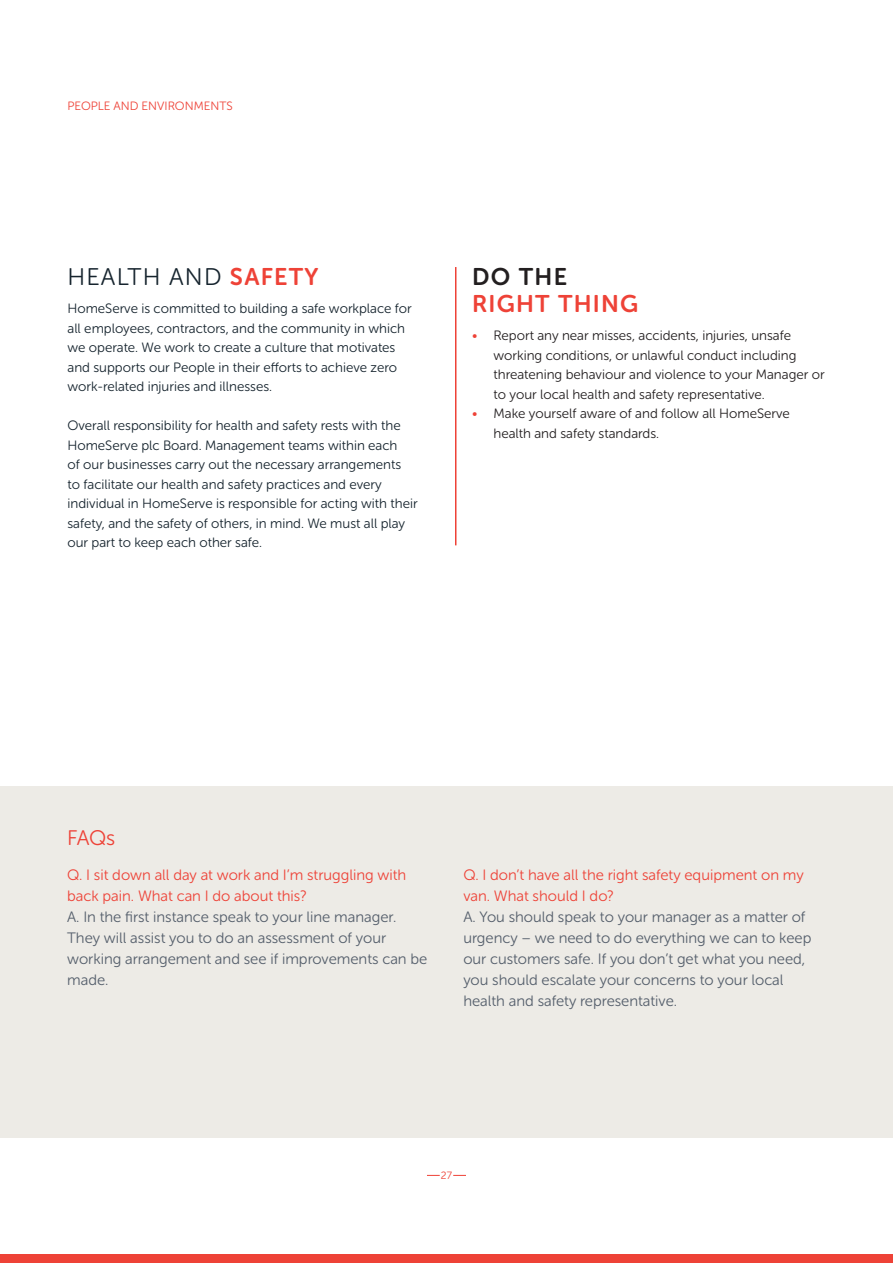
<style>
.page{position:relative;width:893px;height:1263px;background:#fff}
.page>*{position:absolute;margin:0;border:0;box-sizing:border-box;transform-origin:0 0}
.Body_Text{font:24px "Museo Sans Rounded 300";letter-spacing:.05em;color:#16242e}
.Body_Text-2{font:24px/27px "Museo Sans Rounded 700";letter-spacing:.05em;color:#ee4237}
.Subsection_Title{font:21px "Museo Sans Rounded 300";color:#ee4237}
.Body_Text-3{font:15px/21px "Museo Sans Rounded 300";color:#545e6b}
.Body_Text-4{font:15px/21px "Museo Sans Rounded 300";color:#ee4237}
.Body_Text-5{font:13.5px/19.5px "Museo Sans Rounded 300";color:#16242e}
.Body_Text-6{font:13.5px/19.5px "Museo Sans Rounded 300";color:#231f20}
.Section_Title{font:12px "Museo Sans Rounded 300";color:#ee4237}
.t1{font:10.5px "Museo Sans Rounded 300";color:#ee4237}
.s1{font-family:"Museo Sans Rounded 700";color:#ee4237}
.s2{color:#231f20}
.s3{color:#ee4237}
</style>
<div class="page">
<hr style="left:455px;top:267px;width:1px;height:278px;background:#ee4237">
<div style="left:0;top:786px;width:893px;height:352px;background:#edebe6"></div>
<div style="left:0;top:1254px;width:893px;height:9px;background:#ee4237"></div>
<svg style="left:427px;top:1175px;width:13px;height:1px"></svg>
<svg style="left:453px;top:1175px;width:13px;height:1px"></svg>
<p class="Section_Title" style="left:68px;top:99px;width:167px">PEOPLE AND ENVIRONMENTS</p>
<p class="Body_Text" style="left:68px;top:264px;width:252px">HEALTH AND <span class="s1">SAFETY</span></p>
<p class="Body_Text-5" style="left:68px;top:299px;width:346px">HomeServe is committed to building a safe workplace for all employees, contractors, and the community in which we operate. We work to create a culture that motivates and supports our People in their efforts to achieve zero work-related injuries and illnesses.</p>
<p class="Body_Text-5" style="left:68px;top:416px;width:352px">Overall responsibility for health and safety rests with the HomeServe plc Board. Management teams within each<br>of our businesses carry out the necessary arrangements<br>to facilitate our health and safety practices and every individual in HomeServe is responsible for acting with their safety, and the safety of others, in mind. We must all play our part to keep each other safe.</p>
<p class="Body_Text-2" style="left:472px;top:263px;width:167px"><span class="s2">DO THE<br></span>RIGHT THING</p>
<p class="Body_Text-6" style="left:493px;top:326px;width:333px;text-indent:-21px"><span class="s3">•</span> Report any near misses, accidents, injuries, unsafe working conditions, or unlawful conduct including threatening behaviour and violence to your Manager or to your local health and safety representative.</p>
<p class="Body_Text-6" style="left:493px;top:404px;width:298px;text-indent:-21px"><span class="s3">•</span> Make yourself aware of and follow all HomeServe health and safety standards.</p>
<p class="Subsection_Title" style="left:67px;top:826px;width:49px">FAQs</p>
<p class="Body_Text-4" style="left:67px;top:865px;width:341px">Q. I sit down all day at work and I’m struggling with back pain. What can I do about this?</p>
<p class="Body_Text-3" style="left:67px;top:907px;width:362px">A. In the first instance speak to your line manager.<br>They will assist you to do an assessment of your working arrangement and see if improvements can be made.</p>
<p class="Body_Text-4" style="left:463px;top:865px;width:342px">Q. I don’t have all the right safety equipment on my van. What should I do?</p>
<p class="Body_Text-3" style="left:463px;top:907px;width:350px">A. You should speak to your manager as a matter of urgency – we need to do everything we can to keep our customers safe. If you don’t get what you need, you should escalate your concerns to your local health and safety representative.</p>
<p class="t1" style="left:441px;top:1170px;width:13px">27</p>
</div>
